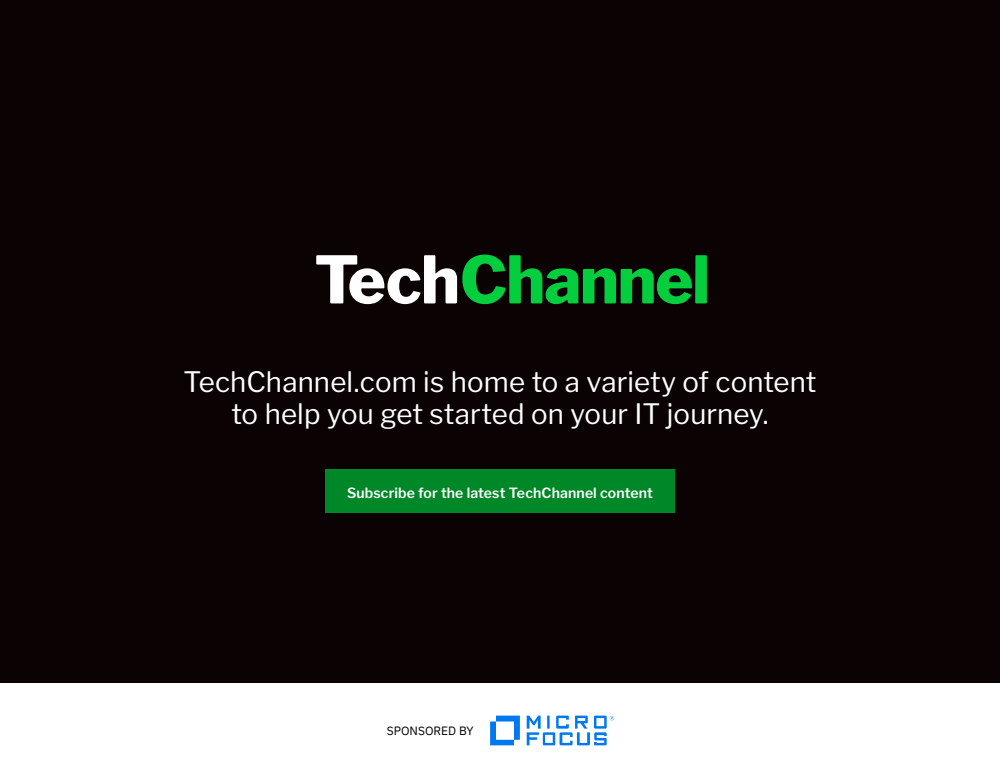
<style>
.page{position:relative;width:1000px;height:773px;background:#fff}
.page>*{position:absolute;margin:0;border:0;box-sizing:border-box;transform-origin:0 0}
.t1{font:28px/31.7px "Libre Franklin";letter-spacing:.005em;color:#fff;text-align:center}
.Cover_dek{font:600 14px "Libre Franklin";letter-spacing:.01em;color:#fff}
.t2{font:12px "IBM Plex Sans";color:#000}
</style>
<div class="page">
<div style="left:0;top:0;width:1000px;height:682px;background:#0a0203"></div>
<svg style="left:316px;top:255px;width:391px;height:49px"></svg>
<div style="left:325px;top:469px;width:350px;height:44px;background:#008828"></div>
<svg style="left:490px;top:716px;width:30px;height:29px"></svg>
<svg style="left:527px;top:716px;width:87px;height:29px"></svg>
<p class="t1" style="left:183px;top:366px;width:635px">TechChannel.com is home to a variety of content to help you get started on your IT journey.</p>
<p class="Cover_dek" style="left:347px;top:484px;width:307px">Subscribe for the latest TechChannel content</p>
<p class="t2" style="left:387px;top:722px;width:88px">SPONSORED BY</p>
</div>
